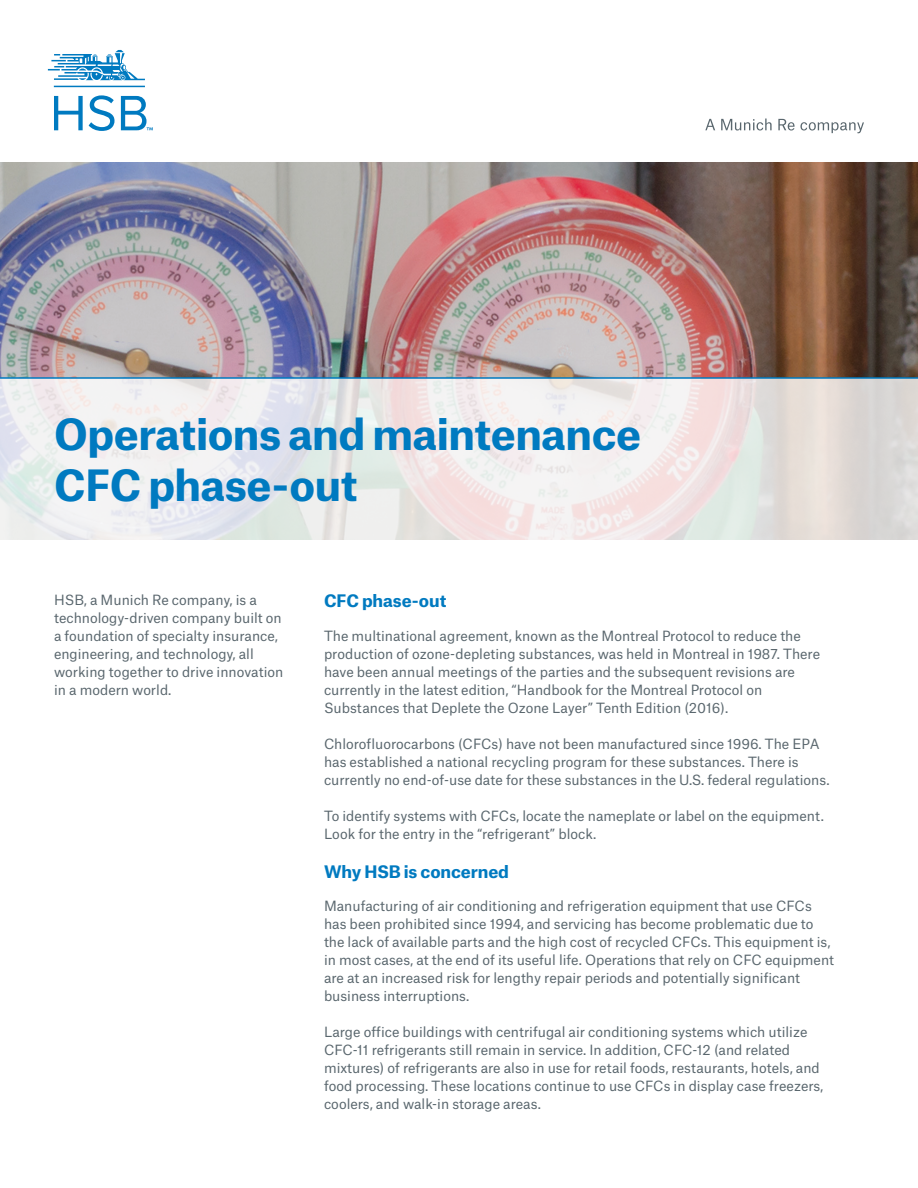
<style>
.page{position:relative;width:918px;height:1188px;background:#fff}
.page>*{position:absolute;margin:0;border:0;box-sizing:border-box;transform-origin:0 0}
.HSB_27_5pt_Bold_No_S{font:700 41.25px "Munich Re";letter-spacing:-.01em;color:#007ac0}
.HSB_11pt_Bold{font:700 16.5px "Munich Re";letter-spacing:-.005em;color:#007ac0}
.HSB_9pt_Regular_Spac{font:13.5px/18px "Munich Re";color:#5a676e}
.HSB_9pt_Regular{font:13.5px/18px "Munich Re";color:#5a676e}
</style>
<div class="page">
<svg style="left:48px;top:50px;width:105px;height:81px"></svg>
<svg style="left:705px;top:119px;width:159px;height:14px"></svg>
<img style="left:0;top:162px;width:918px;height:215px">
<svg style="left:0;top:379px;width:918px;height:161px"></svg>
<hr style="left:0;top:377px;width:918px;height:2px;background:#007ac0">
<p class="HSB_27_5pt_Bold_No_S" style="left:54px;top:401px;width:589px">Operations and maintenance</p>
<p class="HSB_27_5pt_Bold_No_S" style="left:54px;top:452px;width:305px">CFC phase-out</p>
<p class="HSB_9pt_Regular" style="left:54px;top:589px;width:231px">HSB, a Munich Re company, is a technology-driven company built on a foundation of specialty insurance, engineering, and technology, all working together to drive innovation in a modern world.</p>
<p class="HSB_11pt_Bold" style="left:324px;top:588px;width:124px">CFC phase-out</p>
<p class="HSB_9pt_Regular_Spac" style="left:324px;top:625px;width:498px">The multinational agreement, known as the Montreal Protocol to reduce the production of ozone-depleting substances, was held in Montreal in 1987. There have been annual meetings of the parties and the subsequent revisions are currently in the latest edition, “Handbook for the Montreal Protocol on Substances that Deplete the Ozone Layer” Tenth Edition (2016).</p>
<p class="HSB_9pt_Regular_Spac" style="left:324px;top:733px;width:507px">Chlorofluorocarbons (CFCs) have not been manufactured since 1996. The EPA has established a national recycling program for these substances. There is currently no end-of-use date for these substances in the U.S. federal regulations.</p>
<p class="HSB_9pt_Regular_Spac" style="left:324px;top:805px;width:502px">To identify systems with CFCs, locate the nameplate or label on the equipment.<br>Look for the entry in the “refrigerant” block.</p>
<p class="HSB_11pt_Bold" style="left:324px;top:858px;width:187px">Why HSB is concerned</p>
<p class="HSB_9pt_Regular_Spac" style="left:324px;top:895px;width:512px">Manufacturing of air conditioning and refrigeration equipment that use CFCs has been prohibited since 1994, and servicing has become problematic due to the lack of available parts and the high cost of recycled CFCs. This equipment is, in most cases, at the end of its useful life. Operations that rely on CFC equipment are at an increased risk for lengthy repair periods and potentially significant business interruptions.</p>
<p class="HSB_9pt_Regular_Spac" style="left:324px;top:1021px;width:501px">Large office buildings with centrifugal air conditioning systems which utilize CFC-11 refrigerants still remain in service. In addition, CFC-12 (and related mixtures) of refrigerants are also in use for retail foods, restaurants, hotels, and food processing. These locations continue to use CFCs in display case freezers, coolers, and walk-in storage areas.</p>
</div>
